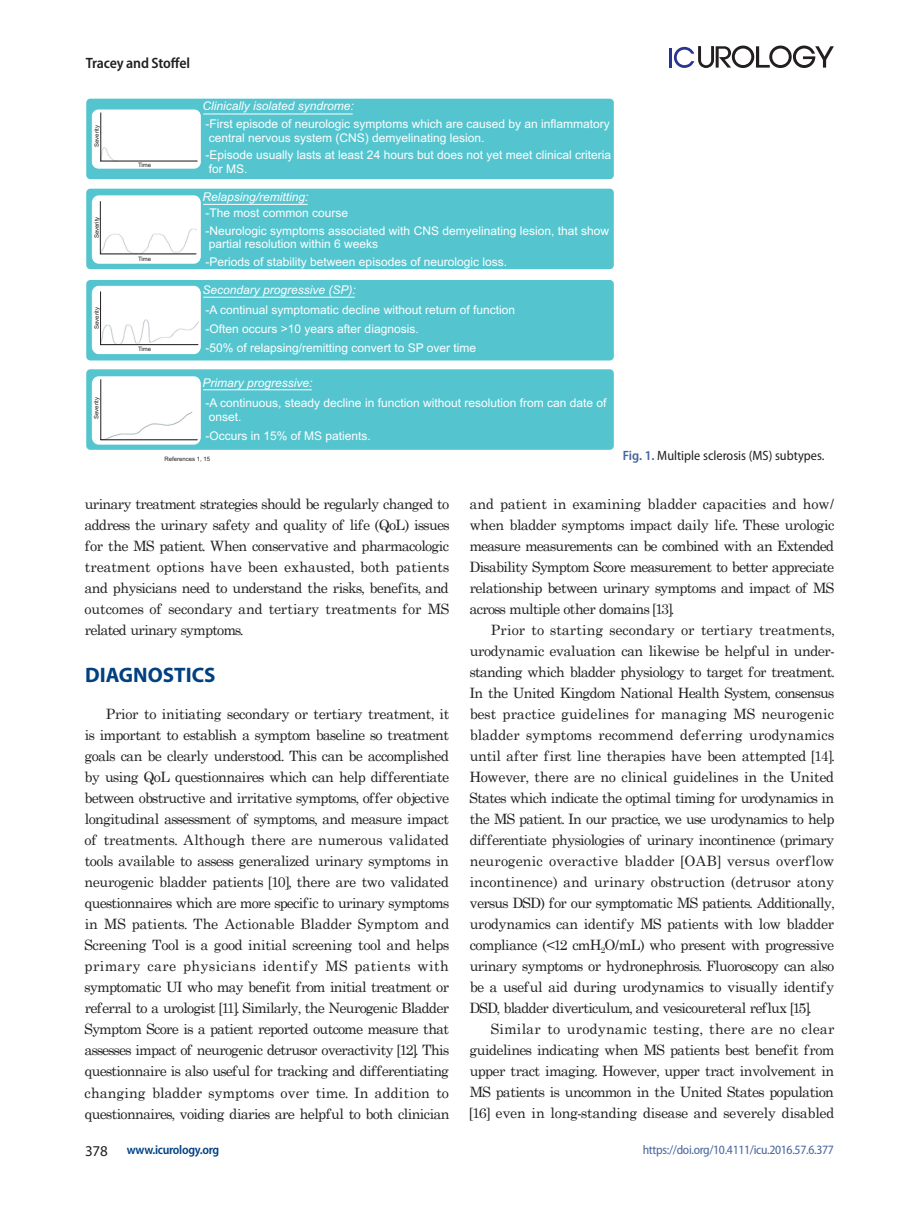
<style>
.page{position:relative;width:919px;height:1217px;background:#fff}
.page>*{position:absolute;margin:0;border:0;box-sizing:border-box;transform-origin:0 0}
.t1{font:700 21px "Myriad Pro";color:#014081}
.t2{font:600 semi-condensed 15px "Myriad Pro";letter-spacing:-.015em;color:#231f20}
.t3{font:15px "Myriad Pro";color:#231f20}
.t4{font:14.25px/21px "Century Schoolbook";letter-spacing:-.035em;color:#231f20;text-align:justify}
.t5{font:semi-condensed 13.5px "Myriad Pro";color:#231f20}
.t6{font:semi-condensed 12.75px "Myriad Pro";letter-spacing:-.025em;color:#45659d}
.t7{font:600 semi-condensed 12.75px "Myriad Pro";letter-spacing:-.025em;color:#014081}
.t8{font:12px/13.4px "Arial";color:#fff}
.t9{font:italic 12px "Arial";color:#fff}
.t10{font:6px "Arial";color:#231f20}
.s1{font-weight:600;color:#45659d}
</style>
<div class="page">
<hr style="left:668px;top:48px;width:3px;height:20px;background:#293492">
<svg style="left:674px;top:46px;width:159px;height:22px"></svg>
<div style="left:86px;top:99px;width:527px;height:80px;background:#54c5cf;border-radius:4px"></div>
<div style="left:86px;top:189px;width:527px;height:80px;background:#54c5cf;border-radius:4px"></div>
<div style="left:86px;top:280px;width:527px;height:80px;background:#54c5cf;border-radius:4px"></div>
<div style="left:86px;top:369px;width:527px;height:80px;background:#54c5cf;border-radius:4px"></div>
<div style="left:92px;top:110px;width:108px;height:58px;background:#fff;border-radius:6px"></div>
<div style="left:92px;top:110px;width:108px;height:58px;border:1px solid #fff;border-radius:6px"></div>
<div style="left:92px;top:196px;width:108px;height:67px;background:#fff;border-radius:7px"></div>
<div style="left:92px;top:196px;width:108px;height:67px;border:1px solid #fff;border-radius:7px"></div>
<div style="left:92px;top:286px;width:108px;height:67px;background:#fff;border-radius:7px"></div>
<div style="left:92px;top:286px;width:108px;height:68px;border:1px solid #fff;border-radius:7px"></div>
<div style="left:92px;top:377px;width:108px;height:67px;background:linear-gradient(to right,#fff,#fff);border-radius:7px"></div>
<div style="left:92px;top:376px;width:108px;height:68px;border:1px solid #fff;border-radius:7px"></div>
<hr style="left:203px;top:113px;width:150px;height:1px;background:#fff">
<hr style="left:203px;top:204px;width:104px;height:1px;background:#fff">
<hr style="left:203px;top:297px;width:151px;height:1px;background:#fff">
<hr style="left:203px;top:389px;width:109px;height:1px;background:#fff">
<svg style="left:99px;top:112px;width:100px;height:328px"></svg>
<p class="t2" style="left:86px;top:53px;width:106px">Tracey and Stoffel</p>
<p class="t10" style="left:94px;top:147px;width:23px;rotate:-90deg">Severity</p>
<p class="t10" style="left:94px;top:238px;width:23px;rotate:-90deg">Severity</p>
<p class="t10" style="left:94px;top:329px;width:23px;rotate:-90deg">Severity</p>
<p class="t10" style="left:94px;top:419px;width:23px;rotate:-90deg">Severity</p>
<p class="t10" style="left:138px;top:162px;width:15px">Time</p>
<p class="t10" style="left:138px;top:256px;width:15px">Time</p>
<p class="t10" style="left:138px;top:347px;width:15px">Time</p>
<p class="t9" style="left:202px;top:102px;width:153px">Clinically isolated syndrome:</p>
<p class="t8" style="left:205px;top:118px;width:406px">-First episode of neurologic symptoms which are caused by an inflammatory central nervous system (CNS) demyelinating lesion.</p>
<p class="t8" style="left:205px;top:150px;width:407px">-Episode usually lasts at least 24 hours but does not yet meet clinical criteria for MS.</p>
<p class="t9" style="left:202px;top:192px;width:108px">Relapsing/remitting:</p>
<p class="t8" style="left:205px;top:205px;width:405px;line-height:17.5px">-The most common course<br>-Neurologic symptoms associated with CNS demyelinating lesion, that show</p>
<p class="t8" style="left:205px;top:236px;width:303px;line-height:17.4px">partial resolution within 6 weeks<br>-Periods of stability between episodes of neurologic loss.</p>
<p class="t9" style="left:202px;top:285px;width:155px">Secondary progressive (SP):</p>
<p class="t8" style="left:205px;top:302px;width:311px;line-height:18.8px">-A continual symptomatic decline without return of function -Often occurs &gt;10 years after diagnosis.<br>-50% of relapsing/remitting convert to SP over time</p>
<p class="t9" style="left:202px;top:378px;width:112px">Primary progressive:</p>
<p class="t8" style="left:205px;top:397px;width:402px">-A continuous, steady decline in function without resolution from can date of onset.</p>
<p class="t8" style="left:205px;top:430px;width:167px">-Occurs in 15% of MS patients.</p>
<p class="t10" style="left:164px;top:457px;width:47px">References 1, 15</p>
<p class="t5" style="left:622px;top:447px;width:203px"><span class="s1">Fig. 1.</span> Multiple sclerosis (MS) subtypes.</p>
<p class="t4" style="left:84px;top:492px;width:367px">urinary treatment strategies should be regularly changed to address the urinary safety and quality of life (QoL) issues for the MS patient. When conservative and pharmacologic treatment options have been exhausted, both patients and physicians need to understand the risks, benefits, and outcomes of secondary and tertiary treatments for MS related urinary symptoms.</p>
<h1 class="t1" style="left:85px;top:661px;width:132px">DIAGNOSTICS</h1>
<p class="t4" style="left:84px;top:702px;width:367px;text-indent:22px">Prior to initiating secondary or tertiary treatment, it is important to establish a symptom baseline so treatment goals can be clearly understood. This can be accomplished by using QoL questionnaires which can help differentiate between obstructive and irritative symptoms, offer objective longitudinal assessment of symptoms, and measure impact of treatments. Although there are numerous validated tools available to assess generalized urinary symptoms in neurogenic bladder patients [10], there are two validated questionnaires which are more specific to urinary symptoms in MS patients. The Actionable Bladder Symptom and Screening Tool is a good initial screening tool and helps primary care physicians identify MS patients with symptomatic UI who may benefit from initial treatment or referral to a urologist [11]. Similarly, the Neurogenic Bladder Symptom Score is a patient reported outcome measure that assesses impact of neurogenic detrusor overactivity [12]. This questionnaire is also useful for tracking and differentiating changing bladder symptoms over time. In addition to questionnaires, voiding diaries are helpful to both clinician</p>
<p class="t3" style="left:85px;top:1141px;width:24px">378</p>
<p class="t7" style="left:127px;top:1141px;width:94px">www.icurology.org</p>
<p class="t4" style="left:469px;top:492px;width:366px">and patient in examining bladder capacities and how/ when bladder symptoms impact daily life. These urologic measure measurements can be combined with an Extended Disability Symptom Score measurement to better appreciate relationship between urinary symptoms and impact of MS across multiple other domains [13].</p>
<p class="t4" style="left:469px;top:618px;width:367px;text-align:left;text-indent:22px">Prior to starting secondary or tertiary treatments, urodynamic evaluation can likewise be helpful in under&shy;standing which bladder physiology to target for treatment.<br>In the United Kingdom National Health System, consensus best practice guidelines for managing MS neurogenic bladder symptoms recommend deferring urodynamics until after first line therapies have been attempted [14].<br>However, there are no clinical guidelines in the United States which indicate the optimal timing for urodynamics in the MS patient. In our practice, we use urodynamics to help differentiate physiologies of urinary incontinence (primary neurogenic overactive bladder [OAB] versus overflow incontinence) and urinary obstruction (detrusor atony versus DSD) for our symptomatic MS patients. Additionally, urodynamics can identify MS patients with low bladder compliance (&lt;12 cmH<sub>2</sub>O/mL) who present with progressive urinary symptoms or hydronephrosis. Fluoroscopy can also be a useful aid during urodynamics to visually identify DSD, bladder diverticulum, and vesicoureteral reflux [15].</p>
<p class="t4" style="left:468px;top:1017px;width:367px;text-indent:22px">Similar to urodynamic testing, there are no clear guidelines indicating when MS patients best benefit from upper tract imaging. However, upper tract involvement in MS patients is uncommon in the United States population [16] even in long-standing disease and severely disabled</p>
<p class="t6" style="left:642px;top:1141px;width:192px">https://doi.org/10.4111/icu.2016.57.6.377</p>
</div>
